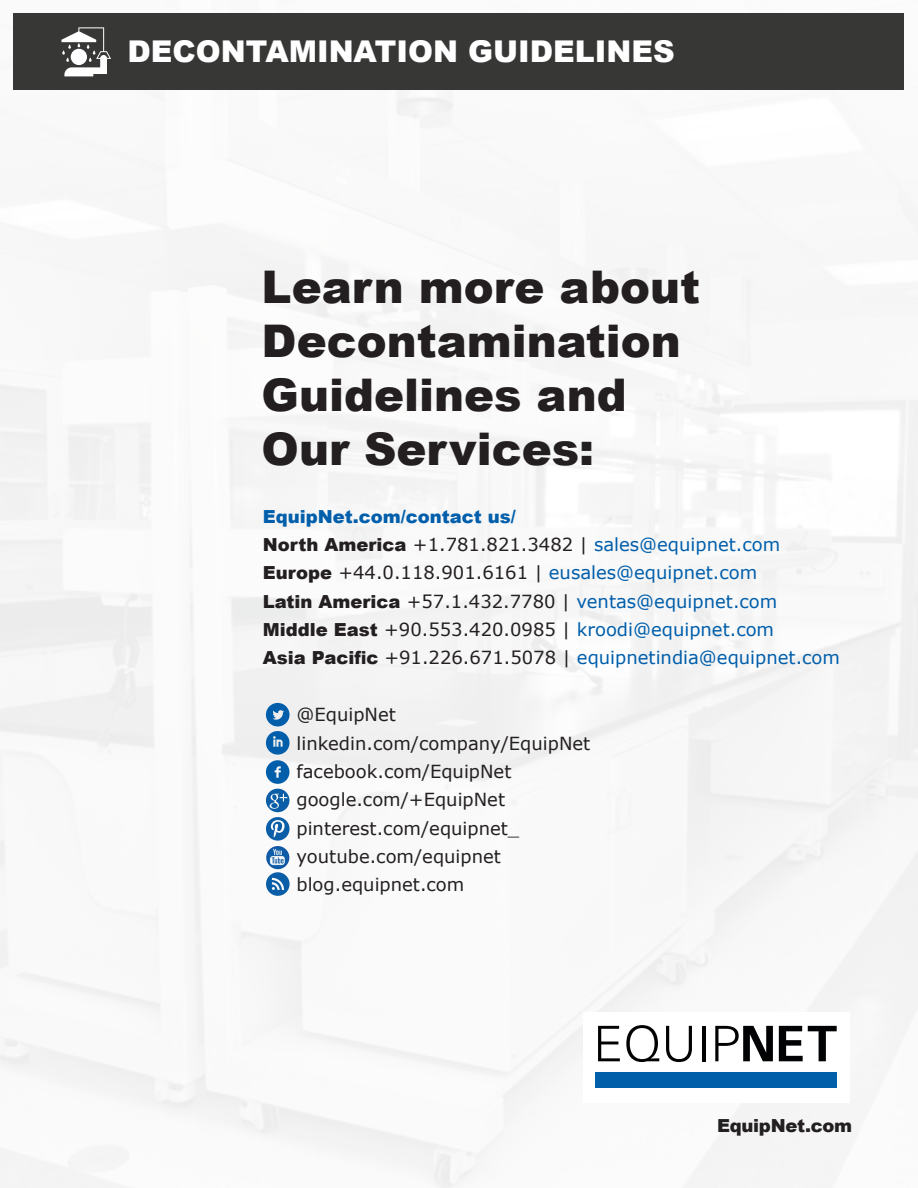
<style>
.page{position:relative;width:918px;height:1188px;background:#fff}
.page>*{position:absolute;margin:0;border:0;box-sizing:border-box;transform-origin:0 0}
.t1{font:900 45px/54px "Arial";color:#231f20}
.t2{font:900 30px "Arial";color:#fff}
.t3{font:18px/28.3px "Verdana";color:#005eab}
.t4{font:18px/28.3px "Verdana";color:#231f20}
.t5{font:900 18px "Arial";color:#005eab}
.t6{font:900 18px "Arial";letter-spacing:-.015em;color:#231f20}
.s1{font-family:"Arial";font-weight:900;color:#231f20}
.s2{color:#231f20}
</style>
<div class="page">
<img style="left:0;top:13px;width:918px;height:1175px">
<svg style="left:266px;top:703px;width:24px;height:138px"></svg>
<svg style="left:266px;top:846px;width:23px;height:23px"></svg>
<img style="left:267px;top:847px;width:21px;height:21px;border-radius:11px">
<svg style="left:266px;top:872px;width:24px;height:24px"></svg>
<div style="left:14px;top:14px;width:890px;height:76px;background:#373736"></div>
<svg style="left:61px;top:27px;width:50px;height:49px"></svg>
<div style="left:583px;top:1012px;width:267px;height:91px;background:#fff"></div>
<svg style="left:598px;top:1026px;width:22px;height:35px"></svg>
<svg style="left:626px;top:1025px;width:33px;height:37px"></svg>
<svg style="left:666px;top:1026px;width:26px;height:36px"></svg>
<hr style="left:702px;top:1026px;width:3px;height:35px;background:#010203">
<svg style="left:715px;top:1026px;width:58px;height:35px"></svg>
<svg style="left:779px;top:1026px;width:58px;height:35px"></svg>
<div style="left:595px;top:1072px;width:242px;height:16px;background:#005fa8"></div>
<h2 class="t2" style="left:128px;top:30px;width:549px">DECONTAMINATION GUIDELINES</h2>
<h1 class="t1" style="left:262px;top:259px;width:440px">Learn more about<br>Decontamination<br>Guidelines and<br>Our Services:</h1>
<p class="t5" style="left:263px;top:503px;width:255px">EquipNet.com/contact us/</p>
<p class="t3" style="left:263px;top:530px;width:579px"><span class="s1">North America</span> <span class="s2">+1.781.821.3482 |</span> sales@equipnet.com <span class="s1">Europe</span> <span class="s2">+44.0.118.901.6161 |</span> eusales@equipnet.com<br><span class="s1">Latin America</span> <span class="s2">+57.1.432.7780 |</span> ventas@equipnet.com <span class="s1">Middle East</span> <span class="s2">+90.553.420.0985 |</span> kroodi@equipnet.com<br><span class="s1">Asia Pacific</span> <span class="s2">+91.226.671.5078 |</span> equipnetindia@equipnet.com</p>
<p class="t4" style="left:296px;top:700px;width:295px">@EquipNet linkedin.com/company/EquipNet facebook.com/EquipNet google.com/+EquipNet pinterest.com/equipnet_ youtube.com/equipnet blog.equipnet.com</p>
<p class="t6" style="left:717px;top:1113px;width:136px">EquipNet.com</p>
</div>
